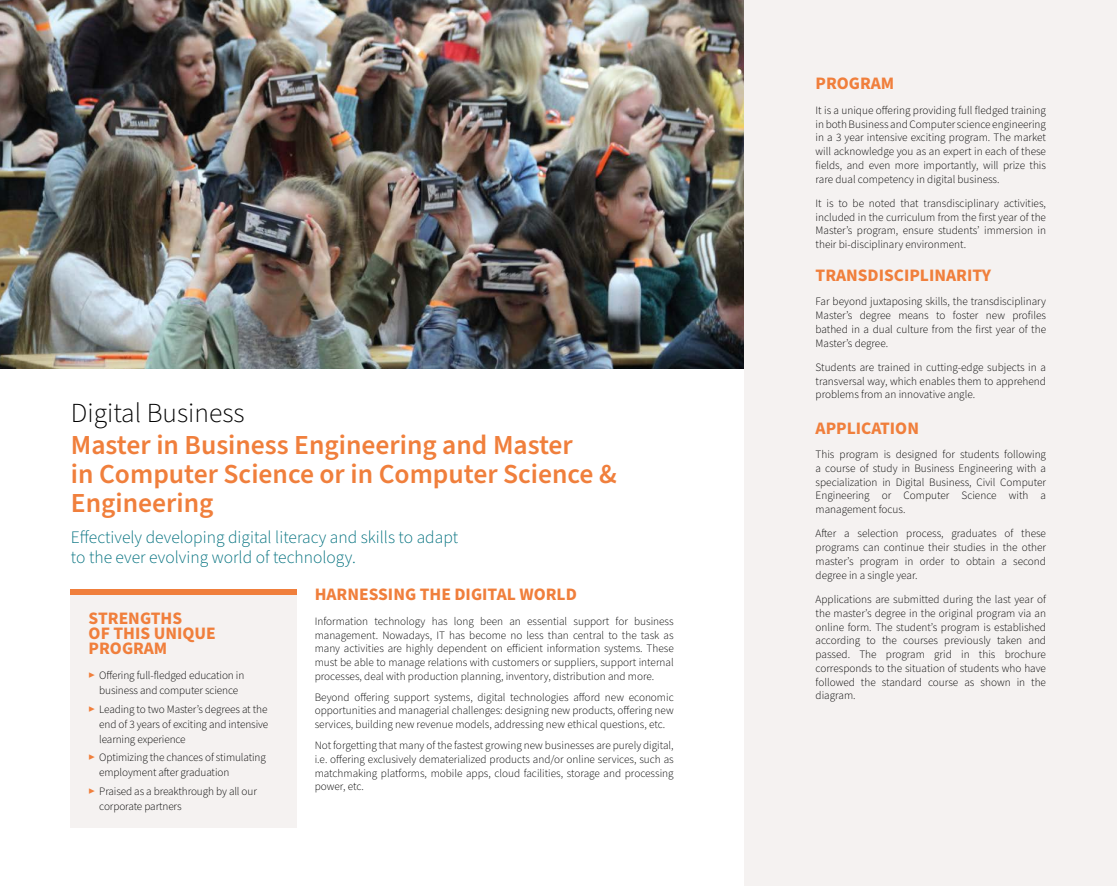
<style>
.page{position:relative;width:1117px;height:886px;background:#fff}
.page>*{position:absolute;margin:0;border:0;box-sizing:border-box;transform-origin:0 0}
.t1{font:600 27.5px/28.8px "Source Sans Pro";color:#f07f3c}
.t2{font:300 27.5px "Source Sans Pro";color:#000}
.t3{font:700 17.5px/15px "Source Sans Pro";color:#f07f3c}
.t4{font:300 17.5px/20px "Source Sans Pro";color:#00707e}
.t5{font:300 11.25px/13.8px "Source Sans Pro";color:#000;text-align:justify}
.s1{color:#f07f3c}
</style>
<div class="page">
<img style="left:0;top:0;width:744px;height:369px">
<div style="left:71px;top:594px;width:226px;height:233px;background:#f5f2f1"></div>
<div style="left:71px;top:589px;width:226px;height:5px;background:#f07f3c"></div>
<div style="left:744px;top:0;width:372px;height:886px;background:#f5f2f1"></div>
<h1 class="t2" style="left:71px;top:394px;width:175px">Digital Business</h1>
<h1 class="t1" style="left:71px;top:432px;width:547px">Master in Business Engineering and Master<br>in Computer Science or in Computer Science &amp;<br>Engineering</h1>
<h2 class="t4" style="left:71px;top:527px;width:388px">Effectively developing digital literacy and skills to adapt to the ever evolving world of technology.</h2>
<h2 class="t3" style="left:89px;top:611px;width:129px">STRENGTHS<br>OF THIS UNIQUE<br>PROGRAM</h2>
<p class="t5" style="left:89px;top:668px;width:157px;line-height:15px;text-align:center"><span class="s1">▶</span> Offering full-fledged education in business and computer science</p>
<p class="t5" style="left:99px;top:702px;width:170px;line-height:15px;text-indent:-11px"><span class="s1">▶</span> Leading to two Master’s degrees at the end of 3 years of exciting and intensive learning experience</p>
<p class="t5" style="left:99px;top:750px;width:168px;line-height:15px;text-indent:-11px"><span class="s1">▶</span> Optimizing the chances of stimulating employment after graduation</p>
<p class="t5" style="left:99px;top:784px;width:159px;line-height:15px;text-indent:-11px"><span class="s1">▶</span> Praised as a breakthrough by all our corporate partners</p>
<h2 class="t3" style="left:314px;top:588px;width:263px">HARNESSING THE DIGITAL WORLD</h2>
<p class="t5" style="left:314px;top:615px;width:360px">Information technology has long been an essential support for business management. Nowadays, IT has become no less than central to the task as many activities are highly dependent on efficient information systems. These must be able to manage relations with customers or suppliers, support internal processes, deal with production planning, inventory, distribution and more.</p>
<p class="t5" style="left:314px;top:690px;width:360px">Beyond offering support systems, digital technologies afford new economic opportunities and managerial challenges: designing new products, offering new services, building new revenue models, addressing new ethical questions, etc.</p>
<p class="t5" style="left:314px;top:739px;width:360px">Not forgetting that many of the fastest growing new businesses are purely digital, i.e. offering exclusively dematerialized products and/or online services, such as matchmaking platforms, mobile apps, cloud facilities, storage and processing power, etc.</p>
<h2 class="t3" style="left:815px;top:77px;width:80px">PROGRAM</h2>
<p class="t5" style="left:815px;top:104px;width:232px">It is a unique offering providing full fledged training in both Business and Computer science engineering in a 3 year intensive exciting program. The market will acknowledge you as an expert in each of these fields, and even more importantly, will prize this rare dual competency in digital business.</p>
<p class="t5" style="left:815px;top:197px;width:232px">It is to be noted that transdisciplinary activities, included in the curriculum from the first year of the Master’s program, ensure students’ immersion in their bi-disciplinary environment.</p>
<h2 class="t3" style="left:815px;top:268px;width:177px">TRANSDISCIPLINARITY</h2>
<p class="t5" style="left:815px;top:295px;width:232px">Far beyond juxtaposing skills, the transdisciplinary Master’s degree means to foster new profiles bathed in a dual culture from the first year of the Master’s degree.</p>
<p class="t5" style="left:815px;top:361px;width:232px">Students are trained in cutting-edge subjects in a transversal way, which enables them to apprehend problems from an innovative angle.</p>
<h2 class="t3" style="left:815px;top:421px;width:105px">APPLICATION</h2>
<p class="t5" style="left:815px;top:448px;width:232px">This program is designed for students following a course of study in Business Engineering with a specialization in Digital Business, Civil Computer Engineering or Computer Science with a management focus.</p>
<p class="t5" style="left:815px;top:527px;width:232px">After a selection process, graduates of these programs can continue their studies in the other master’s program in order to obtain a second degree in a single year.</p>
<p class="t5" style="left:815px;top:593px;width:232px">Applications are submitted during the last year of the master’s degree in the original program via an online form. The student’s program is established according to the courses previously taken and passed. The program grid in this brochure corresponds to the situation of students who have followed the standard course as shown in the diagram.</p>
</div>
